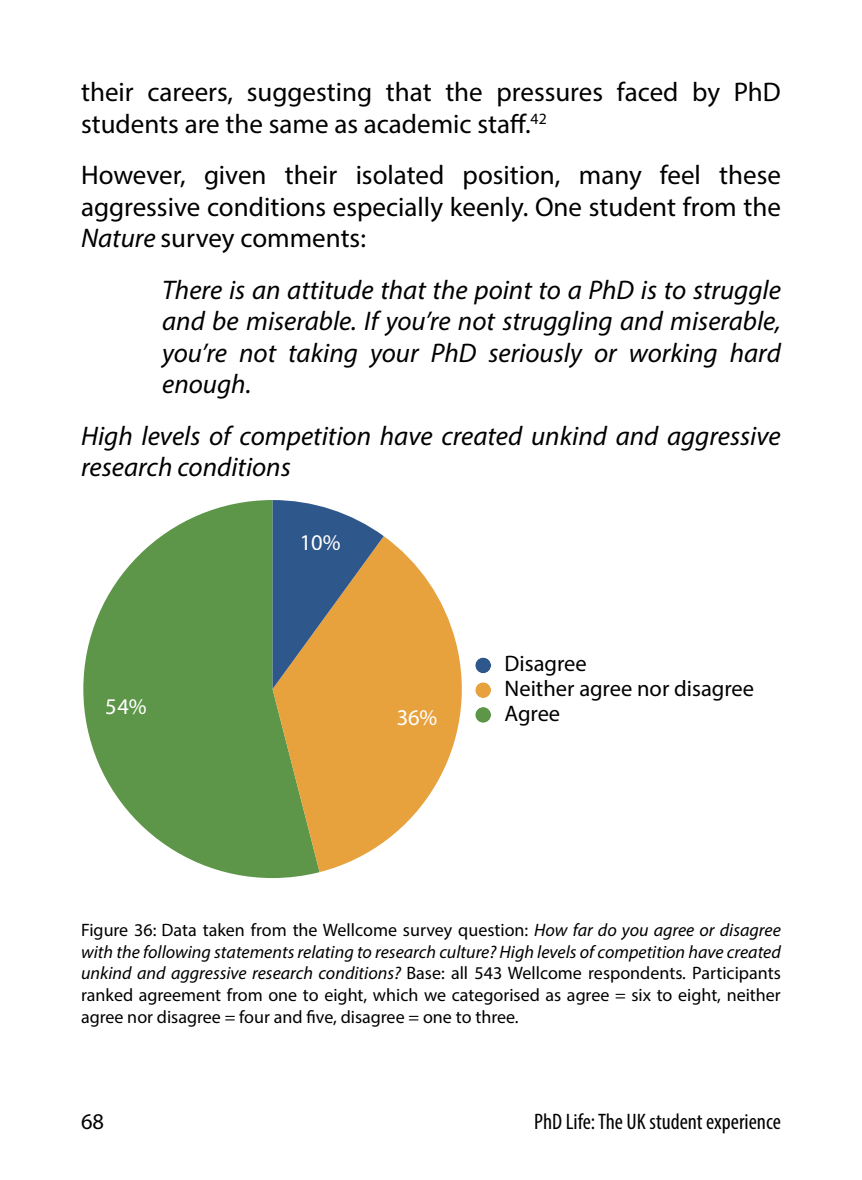
<style>
.page{position:relative;width:862px;height:1180px;background:#fff}
.page>*{position:absolute;margin:0;border:0;box-sizing:border-box;transform-origin:0 0}
.t1{font:italic 27px/31.5px "Myriad Pro";color:#000;text-align:justify}
.t2{font:27px/31.5px "Myriad Pro";color:#000}
.t3{font:22.5px/24.8px "Myriad Pro";color:#000}
.t4{font:condensed 22.5px "Myriad Pro";color:#000}
.t5{font:22.5px "Myriad Pro";color:#fff}
.t6{font:18px/21.6px "Myriad Pro";color:#000;text-align:justify}
.s1{font-style:italic}
</style>
<div class="page">
<svg style="left:83px;top:500px;width:236px;height:378px;fill:#5d9648"></svg>
<svg style="left:272px;top:536px;width:208px;height:336px;fill:#e7a13d"></svg>
<svg style="left:272px;top:500px;width:111px;height:189px;background:#857f73"></svg>
<div style="left:475px;top:658px;width:15px;height:15px;background:#2e578b;border-radius:50%"></div>
<div style="left:475px;top:682px;width:15px;height:16px;background:#e7a13d;border-radius:50%"></div>
<div style="left:475px;top:707px;width:15px;height:16px;background:#5d9648;border-radius:50%"></div>
<h1 class="t2" style="left:81px;top:76px;width:701px">their careers, suggesting that the pressures faced by PhD students are the same as academic staff.<sup>42</sup></h1>
<h1 class="t2" style="left:81px;top:159px;width:701px;text-align:justify">However, given their isolated position, many feel these aggressive conditions especially keenly. One student from the <span class="s1">Nature</span> survey comments:</h1>
<h1 class="t1" style="left:162px;top:274px;width:620px">There is an attitude that the point to a PhD is to struggle and be miserable. If you’re not struggling and miserable, you’re not taking your PhD seriously or working hard enough.</h1>
<h1 class="t1" style="left:81px;top:420px;width:700px">High levels of competition have created unkind and aggressive research conditions</h1>
<p class="t5" style="left:106px;top:692px;width:42px">54%</p>
<p class="t5" style="left:299px;top:528px;width:42px">10%</p>
<p class="t5" style="left:396px;top:704px;width:42px">36%</p>
<p class="t3" style="left:504px;top:651px;width:251px">Disagree<br>Neither agree nor disagree<br>Agree</p>
<p class="t6" style="left:81px;top:919px;width:701px">Figure 36: Data taken from the Wellcome survey question: <span class="s1">How far do you agree or disagree with the following statements relating to research culture? High levels of competition have created unkind and aggressive research conditions?</span> Base: all 543 Wellcome respondents. Participants ranked agreement from one to eight, which we categorised as agree = six to eight, neither agree nor disagree = four and five, disagree = one to three.</p>
<p class="t3" style="left:81px;top:1109px;width:25px">68</p>
<p class="t4" style="left:534px;top:1108px;width:248px">PhD Life: The UK student experience</p>
</div>
